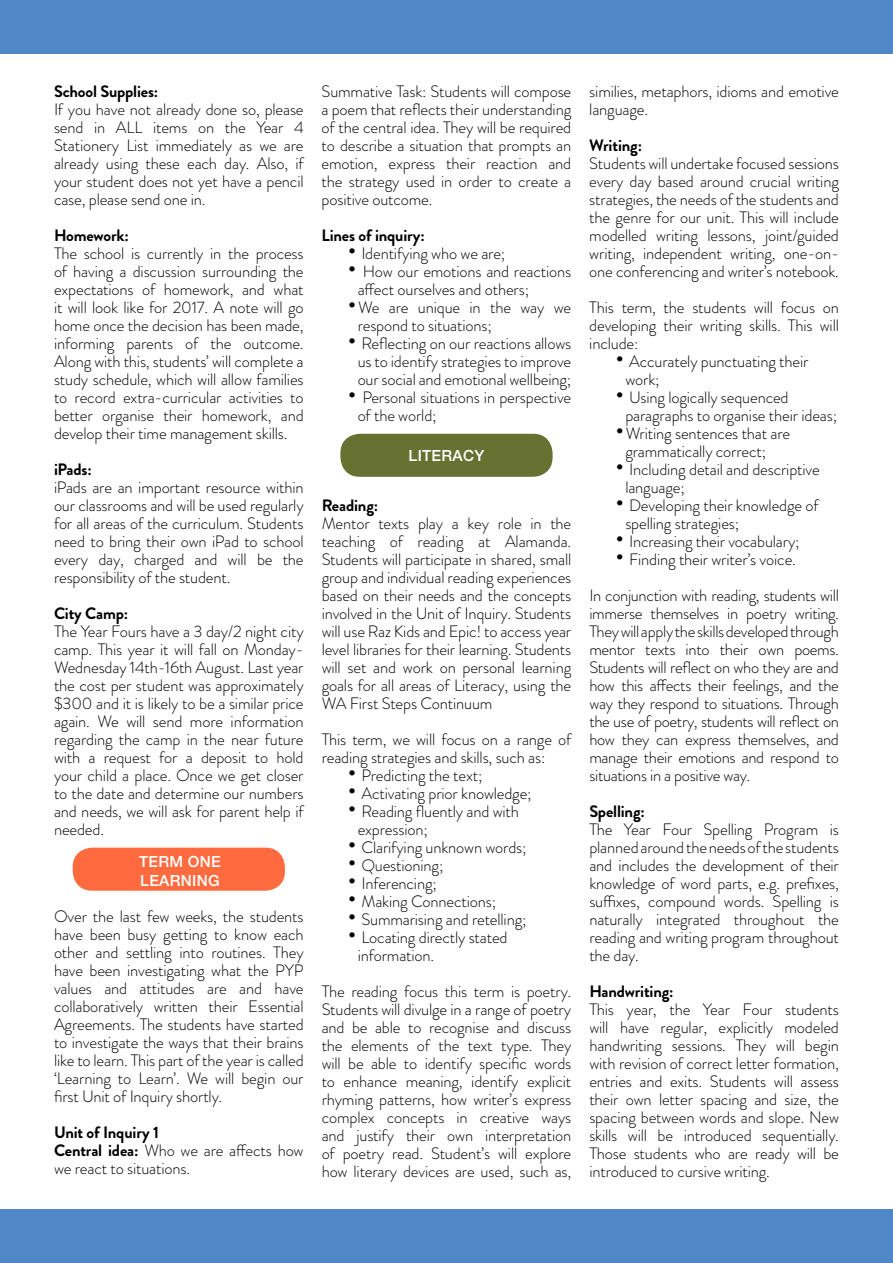
<style>
.page{position:relative;width:893px;height:1263px;background:#fff}
.page>*{position:absolute;margin:0;border:0;box-sizing:border-box;transform-origin:0 0}
.t1{font:300 16.5px/18px "Brandon Grotesque";letter-spacing:-.01em;color:#000;text-align:justify}
.t2{font:700 16.5px "Brandon Grotesque";letter-spacing:-.01em;color:#000}
.t3{font:500 15.3px/18.3px "Helvetica Neue";letter-spacing:.02em;color:#fff}
.s1{font-weight:700}
.s2{font-size:36px}
</style>
<div class="page">
<div style="left:0;top:0;width:893px;height:54px;background:#5087c6"></div>
<div style="left:0;top:1209px;width:893px;height:54px;background:#5087c6"></div>
<div style="left:73px;top:848px;width:212px;height:43px;background:#ff6a3e;border-radius:20px"></div>
<div style="left:340px;top:434px;width:213px;height:43px;background:#677131;border-radius:20px"></div>
<p class="t2" style="left:54px;top:79px;width:106px">School Supplies:</p>
<p class="t1" style="left:54px;top:100px;width:251px">If you have not already done so, please send in ALL items on the Year 4<br>Stationery List immediately as we are already using these each day. Also, if your student does not yet have a pencil case, please send one in.</p>
<p class="t2" style="left:54px;top:223px;width:76px">Homework:</p>
<p class="t1" style="left:54px;top:244px;width:251px">The school is currently in the process of having a discussion surrounding the expectations of homework, and what it will look like for 2017. A note will go home once the decision has been made, informing parents of the outcome.<br>Along with this, students’ will complete a study schedule, which will allow families to record extra-curricular activities to better organise their homework, and develop their time management skills.</p>
<p class="t2" style="left:54px;top:457px;width:39px">iPads:</p>
<p class="t1" style="left:54px;top:478px;width:251px">iPads are an important resource within our classrooms and will be used regularly for all areas of the curriculum. Students need to bring their own iPad to school every day, charged and will be the responsibility of the student.</p>
<p class="t2" style="left:54px;top:601px;width:76px">City Camp:</p>
<p class="t1" style="left:54px;top:622px;width:251px">The Year Fours have a 3 day/2 night city camp. This year it will fall on Monday-Wednesday 14th-16th August. Last year the cost per student was approximately $300 and it is likely to be a similar price again. We will send more information regarding the camp in the near future with a request for a deposit to hold your child a place. Once we get closer to the date and determine our numbers and needs, we will ask for parent help if needed.</p>
<p class="t3" style="left:139px;top:851px;width:83px">TERM ONE<br>LEARNING</p>
<p class="t1" style="left:54px;top:907px;width:251px">Over the last few weeks, the students have been busy getting to know each other and settling into routines. They have been investigating what the PYP values and attitudes are and have collaboratively written their Essential Agreements. The students have started to investigate the ways that their brains like to learn. This part of the year is called ‘Learning to Learn’. We will begin our first Unit of Inquiry shortly.</p>
<p class="t1" style="left:54px;top:1123px;width:251px;text-align:left"><span class="s1">Unit of Inquiry 1<br>Central idea:</span> Who we are affects how we react to situations.</p>
<p class="t1" style="left:322px;top:82px;width:251px">Summative Task: Students will compose a poem that reflects their understanding of the central idea. They will be required to describe a situation that prompts an emotion, express their reaction and the strategy used in order to create a positive outcome.</p>
<p class="t2" style="left:322px;top:223px;width:105px">Lines of inquiry:</p>
<p class="t1" style="left:346px;top:244px;width:161px"><span class="s2">•</span> Identifying who we are;</p>
<p class="t1" style="left:358px;top:262px;width:215px;text-indent:-12px"><span class="s2">•</span> How our emotions and reactions affect ourselves and others;</p>
<p class="t1" style="left:358px;top:298px;width:215px;text-indent:-12px"><span class="s2">•</span>We are unique in the way we respond to situations;</p>
<p class="t1" style="left:358px;top:334px;width:215px;text-indent:-12px"><span class="s2">•</span> Reflecting on our reactions allows us to identify strategies to improve our social and emotional wellbeing;</p>
<p class="t1" style="left:358px;top:388px;width:215px;text-indent:-12px"><span class="s2">•</span> Personal situations in perspective of the world;</p>
<p class="t3" style="left:409px;top:445px;width:77px">LITERACY</p>
<p class="t2" style="left:322px;top:493px;width:58px">Reading:</p>
<p class="t1" style="left:322px;top:514px;width:251px">Mentor texts play a key role in the teaching of reading at Alamanda.<br>Students will participate in shared, small group and individual reading experiences based on their needs and the concepts involved in the Unit of Inquiry. Students will use Raz Kids and Epic! to access year level libraries for their learning. Students will set and work on personal learning goals for all areas of Literacy, using the WA First Steps Continuum</p>
<p class="t1" style="left:322px;top:730px;width:251px">This term, we will focus on a range of reading strategies and skills, such as:</p>
<p class="t1" style="left:346px;top:766px;width:138px"><span class="s2">•</span> Predicting the text;</p>
<p class="t1" style="left:346px;top:784px;width:188px"><span class="s2">•</span> Activating prior knowledge;</p>
<p class="t1" style="left:358px;top:802px;width:163px;text-indent:-12px"><span class="s2">•</span> Reading fluently and with expression;</p>
<p class="t1" style="left:346px;top:838px;width:182px"><span class="s2">•</span> Clarifying unknown words;</p>
<p class="t1" style="left:346px;top:856px;width:99px"><span class="s2">•</span> Questioning;</p>
<p class="t1" style="left:346px;top:874px;width:93px"><span class="s2">•</span> Inferencing;</p>
<p class="t1" style="left:346px;top:892px;width:152px"><span class="s2">•</span> Making Connections;</p>
<p class="t1" style="left:346px;top:910px;width:182px"><span class="s2">•</span> Summarising and retelling;</p>
<p class="t1" style="left:358px;top:928px;width:151px;text-indent:-12px"><span class="s2">•</span> Locating directly stated information.</p>
<p class="t1" style="left:322px;top:982px;width:251px">The reading focus this term is poetry.<br>Students will divulge in a range of poetry and be able to recognise and discuss the elements of the text type. They will be able to identify specific words to enhance meaning, identify explicit rhyming patterns, how writer’s express complex concepts in creative ways and justify their own interpretation of poetry read. Student’s will explore how literary devices are used, such as,</p>
<p class="t1" style="left:589px;top:82px;width:251px">similies, metaphors, idioms and emotive language.</p>
<p class="t2" style="left:589px;top:133px;width:54px">Writing:</p>
<p class="t1" style="left:589px;top:154px;width:251px">Students will undertake focused sessions every day based around crucial writing strategies, the needs of the students and the genre for our unit. This will include modelled writing lessons, joint/guided writing, independent writing, one-on&shy;one conferencing and writer’s notebook.</p>
<p class="t1" style="left:589px;top:298px;width:251px">This term, the students will focus on developing their writing skills. This will include:</p>
<p class="t1" style="left:625px;top:352px;width:185px;text-indent:-12px"><span class="s2">•</span> Accurately punctuating their work;</p>
<p class="t1" style="left:625px;top:388px;width:213px;text-indent:-12px"><span class="s2">•</span> Using logically sequenced paragraphs to organise their ideas;</p>
<p class="t1" style="left:625px;top:424px;width:166px;text-indent:-12px"><span class="s2">•</span>Writing sentences that are grammatically correct;</p>
<p class="t1" style="left:625px;top:460px;width:196px;text-indent:-12px"><span class="s2">•</span> Including detail and descriptive language;</p>
<p class="t1" style="left:625px;top:496px;width:195px;text-indent:-12px"><span class="s2">•</span> Developing their knowledge of spelling strategies;</p>
<p class="t1" style="left:613px;top:532px;width:188px"><span class="s2">•</span> Increasing their vocabulary;</p>
<p class="t1" style="left:589px;top:541px;width:251px;line-height:36px;text-indent:24px"><span class="s2">•</span> Finding their writer’s voice.<br>In conjunction with reading, students will</p>
<p class="t1" style="left:589px;top:604px;width:251px">immerse themselves in poetry writing.<br>They will apply the skills developed through mentor texts into their own poems.<br>Students will reflect on who they are and how this affects their feelings, and the way they respond to situations. Through the use of poetry, students will reflect on how they can express themselves, and manage their emotions and respond to situations in a positive way.</p>
<p class="t2" style="left:589px;top:799px;width:57px">Spelling:</p>
<p class="t1" style="left:589px;top:820px;width:251px">The Year Four Spelling Program is planned around the needs of the students and includes the development of their knowledge of word parts, e.g. prefixes, suffixes, compound words. Spelling is naturally integrated throughout the reading and writing program throughout the day.</p>
<p class="t2" style="left:589px;top:979px;width:86px">Handwriting:</p>
<p class="t1" style="left:589px;top:1000px;width:251px">This year, the Year Four students will have regular, explicitly modeled handwriting sessions. They will begin with revision of correct letter formation, entries and exits. Students will assess their own letter spacing and size, the spacing between words and slope. New skills will be introduced sequentially.<br>Those students who are ready will be introduced to cursive writing.</p>
</div>
